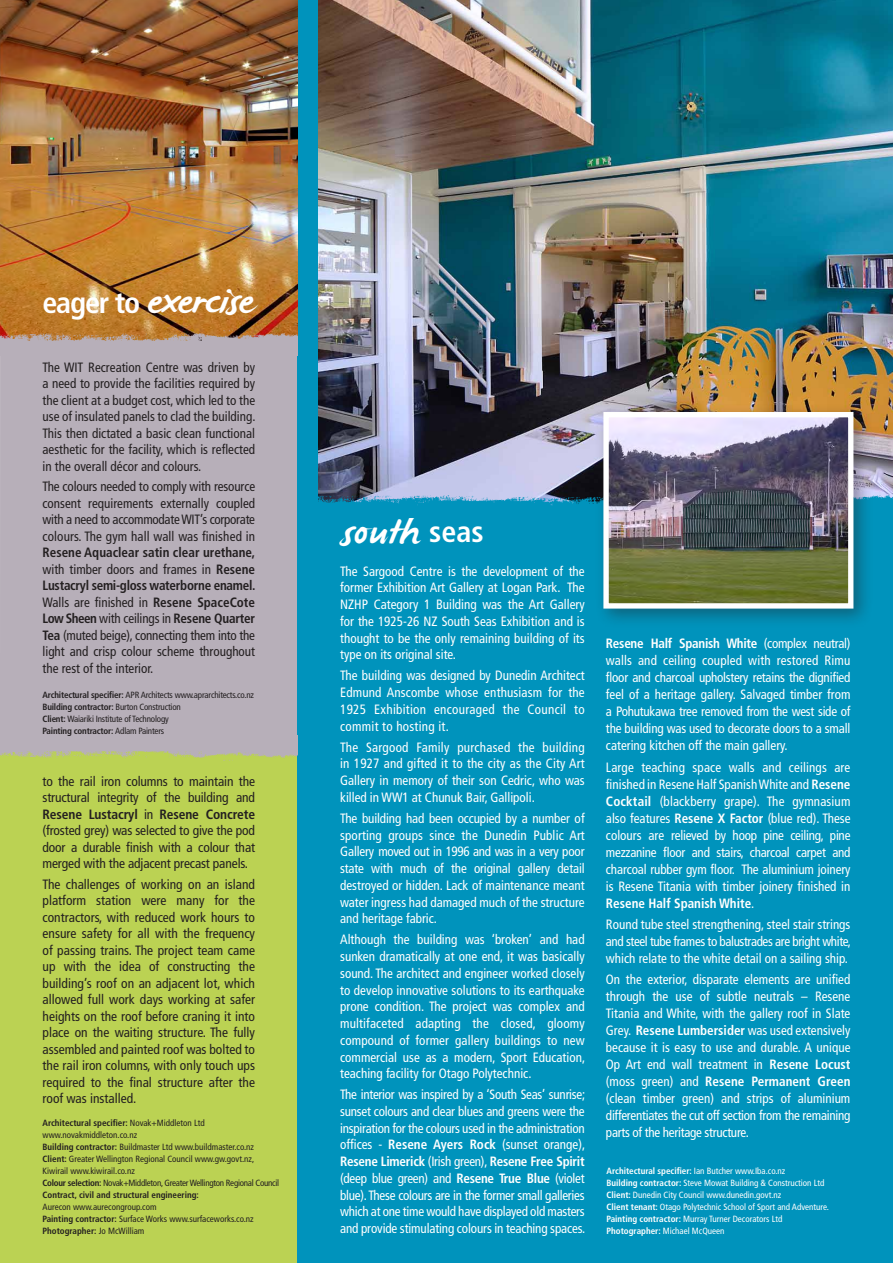
<style>
.page{position:relative;width:893px;height:1263px;background:#fff}
.page>*{position:absolute;margin:0;border:0;box-sizing:border-box;transform-origin:0 0}
.t1{font:37.5px "James Paul";letter-spacing:-.04em;color:#fff;scale:1.09 1}
.t2{font:condensed 13.5px/16.8px "Frutiger";color:#fff;text-align:justify}
.t3{font:condensed 13.5px/16.5px "Frutiger";color:#231f20;text-align:justify}
.t4{font:condensed 9px/12px "Frutiger";color:#231f20}
.t5{font:condensed 9px/12px "Frutiger";color:#fff}
.t6{font:condensed 9px/12px "Frutiger";letter-spacing:-.02em;color:#231f20}
.s1{font-family:"Frutiger";font-weight:700;font-stretch:condensed;font-size:30px}
.s2{font-weight:700}
</style>
<div class="page">
<div style="left:0;top:751px;width:298px;height:512px;background:#bbd253"></div>
<div style="left:0;top:0;width:298px;height:751px;background:#b7afb9"></div>
<div style="left:298px;top:0;width:595px;height:1263px;background:#0093bc"></div>
<img style="left:0;top:0;width:298px;height:329px">
<img style="left:319px;top:0;width:574px;height:496px">
<img style="left:0;top:751px;width:298px;height:11px">
<img style="left:0;top:329px;width:298px;height:12px">
<img style="left:318px;top:496px;width:575px;height:10px">
<div style="left:595px;top:404px;width:279px;height:225px;background:#231f20;opacity:.4"></div>
<img style="left:609px;top:418px;width:238px;height:185px">
<div style="left:603px;top:412px;width:250px;height:197px;border:5px solid #fff"></div>
<h1 class="t1" style="left:43px;top:282px;width:195px"><span class="s1">eager to</span> exercise</h1>
<p class="t3" style="left:43px;top:359px;width:215px">The WIT Recreation Centre was driven by a need to provide the facilities required by the client at a budget cost, which led to the use of insulated panels to clad the building.<br>This then dictated a basic clean functional aesthetic for the facility, which is reflected in the overall décor and colours.</p>
<p class="t3" style="left:43px;top:478px;width:214px">The colours needed to comply with resource consent requirements externally coupled with a need to accommodate WIT’s corporate colours. The gym hall wall was finished in</p>
<p class="t3" style="left:43px;top:544px;width:215px"><span class="s2">Resene Aquaclear satin clear urethane, </span>with timber doors and frames in <span class="s2">Resene Lustacryl semi-gloss waterborne enamel.<br></span>Walls are finished in <span class="s2">Resene SpaceCote Low Sheen</span> with ceilings in <span class="s2">Resene Quarter Tea</span> (muted beige), connecting them into the light and crisp colour scheme throughout the rest of the interior.</p>
<p class="t6" style="left:43px;top:689px;width:213px"><span class="s2">Architectural specifier:</span> APR Architects www.aprarchitects.co.nz <span class="s2">Building contractor:</span> Burton Construction<br><span class="s2">Client:</span> Waiariki Institute of Technology<br><span class="s2">Painting contractor:</span> Adlam Painters</p>
<p class="t3" style="left:43px;top:773px;width:214px">to the rail iron columns to maintain the structural integrity of the building and <span class="s2">Resene Lustacryl</span> in <span class="s2">Resene Concrete </span>(frosted grey) was selected to give the pod door a durable finish with a colour that merged with the adjacent precast panels.</p>
<p class="t3" style="left:43px;top:876px;width:214px">The challenges of working on an island platform station were many for the contractors, with reduced work hours to ensure safety for all with the frequency of passing trains. The project team came up with the idea of constructing the building’s roof on an adjacent lot, which allowed full work days working at safer heights on the roof before craning it into place on the waiting structure. The fully assembled and painted roof was bolted to the rail iron columns, with only touch ups required to the final structure after the roof was installed.</p>
<p class="t4" style="left:43px;top:1117px;width:238px"><span class="s2">Architectural specifier:</span> Novak+Middleton Ltd www.novakmiddleton.co.nz<br><span class="s2">Building contractor:</span> Buildmaster Ltd www.buildmaster.co.nz <span class="s2">Client:</span> Greater Wellington Regional Council www.gw.govt.nz, Kiwirail www.kiwirail.co.nz<br><span class="s2">Colour selection:</span> Novak+Middleton, Greater Wellington Regional Council <span class="s2">Contract, civil and structural engineering:</span></p>
<p class="t4" style="left:43px;top:1201px;width:213px">Aurecon www.aurecongroup.com<br><span class="s2">Painting contractor:</span> Surface Works www.surfaceworks.co.nz<br><span class="s2">Photographer:</span> Jo McWilliam</p>
<h1 class="t1" style="left:341px;top:512px;width:132px">south <span class="s1">seas</span></h1>
<p class="t2" style="left:340px;top:563px;width:246px">The Sargood Centre is the development of the former Exhibition Art Gallery at Logan Park. The NZHP Category 1 Building was the Art Gallery for the 1925-26 NZ South Seas Exhibition and is thought to be the only remaining building of its type on its original site.</p>
<p class="t2" style="left:340px;top:667px;width:246px">The building was designed by Dunedin Architect Edmund Anscombe whose enthusiasm for the 1925 Exhibition encouraged the Council to commit to hosting it.</p>
<p class="t2" style="left:340px;top:739px;width:246px">The Sargood Family purchased the building in 1927 and gifted it to the city as the City Art Gallery in memory of their son Cedric, who was killed in WW1 at Chunuk Bair, Gallipoli.</p>
<p class="t2" style="left:340px;top:810px;width:246px">The building had been occupied by a number of sporting groups since the Dunedin Public Art Gallery moved out in 1996 and was in a very poor state with much of the original gallery detail destroyed or hidden. Lack of maintenance meant water ingress had damaged much of the structure and heritage fabric.</p>
<p class="t2" style="left:340px;top:931px;width:246px">Although the building was ‘broken’ and had sunken dramatically at one end, it was basically sound. The architect and engineer worked closely to develop innovative solutions to its earthquake prone condition. The project was complex and multifaceted adapting the closed, gloomy compound of former gallery buildings to new commercial use as a modern, Sport Education, teaching facility for Otago Polytechnic.</p>
<p class="t2" style="left:340px;top:1086px;width:247px">The interior was inspired by a ‘South Seas’ sunrise; sunset colours and clear blues and greens were the inspiration for the colours used in the administration offices - <span class="s2">Resene Ayers Rock</span> (sunset orange), <span class="s2">Resene Limerick</span> (Irish green), <span class="s2">Resene Free Spirit </span>(deep blue green) and <span class="s2">Resene True Blue</span> (violet blue). These colours are in the former small galleries which at one time would have displayed old masters and provide stimulating colours in teaching spaces.</p>
<p class="t2" style="left:606px;top:635px;width:246px"><span class="s2">Resene Half Spanish White</span> (complex neutral) walls and ceiling coupled with restored Rimu floor and charcoal upholstery retains the dignified feel of a heritage gallery. Salvaged timber from a Pohutukawa tree removed from the west side of the building was used to decorate doors to a small catering kitchen off the main gallery.</p>
<p class="t2" style="left:606px;top:758px;width:246px">Large teaching space walls and ceilings are finished in Resene Half Spanish White and <span class="s2">Resene Cocktail</span> (blackberry grape). The gymnasium also features <span class="s2">Resene X Factor</span> (blue red). These colours are relieved by hoop pine ceiling, pine mezzanine floor and stairs, charcoal carpet and charcoal rubber gym floor. The aluminium joinery is Resene Titania with timber joinery finished in <span class="s2">Resene Half Spanish White</span>.</p>
<p class="t2" style="left:606px;top:916px;width:246px">Round tube steel strengthening, steel stair strings and steel tube frames to balustrades are bright white, which relate to the white detail on a sailing ship.</p>
<p class="t2" style="left:606px;top:971px;width:246px">On the exterior, disparate elements are unified through the use of subtle neutrals – Resene Titania and White, with the gallery roof in Slate Grey. <span class="s2">Resene Lumbersider</span> was used extensively because it is easy to use and durable. A unique Op Art end wall treatment in <span class="s2">Resene Locust </span>(moss green) and <span class="s2">Resene Permanent Green </span>(clean timber green) and strips of aluminium differentiates the cut off section from the remaining parts of the heritage structure.</p>
<p class="t5" style="left:607px;top:1164px;width:224px"><span class="s2">Architectural specifier:</span> Ian Butcher www.Iba.co.nz<br><span class="s2">Building contractor:</span> Steve Mowat Building &amp; Construction Ltd <span class="s2">Client:</span> Dunedin City Council www.dunedin.govt.nz<br><span class="s2">Client tenant:</span> Otago Polytechnic School of Sport and Adventure.<br><span class="s2">Painting contractor:</span> Murray Turner Decorators Ltd <span class="s2">Photographer:</span> Michael McQueen</p>
</div>
